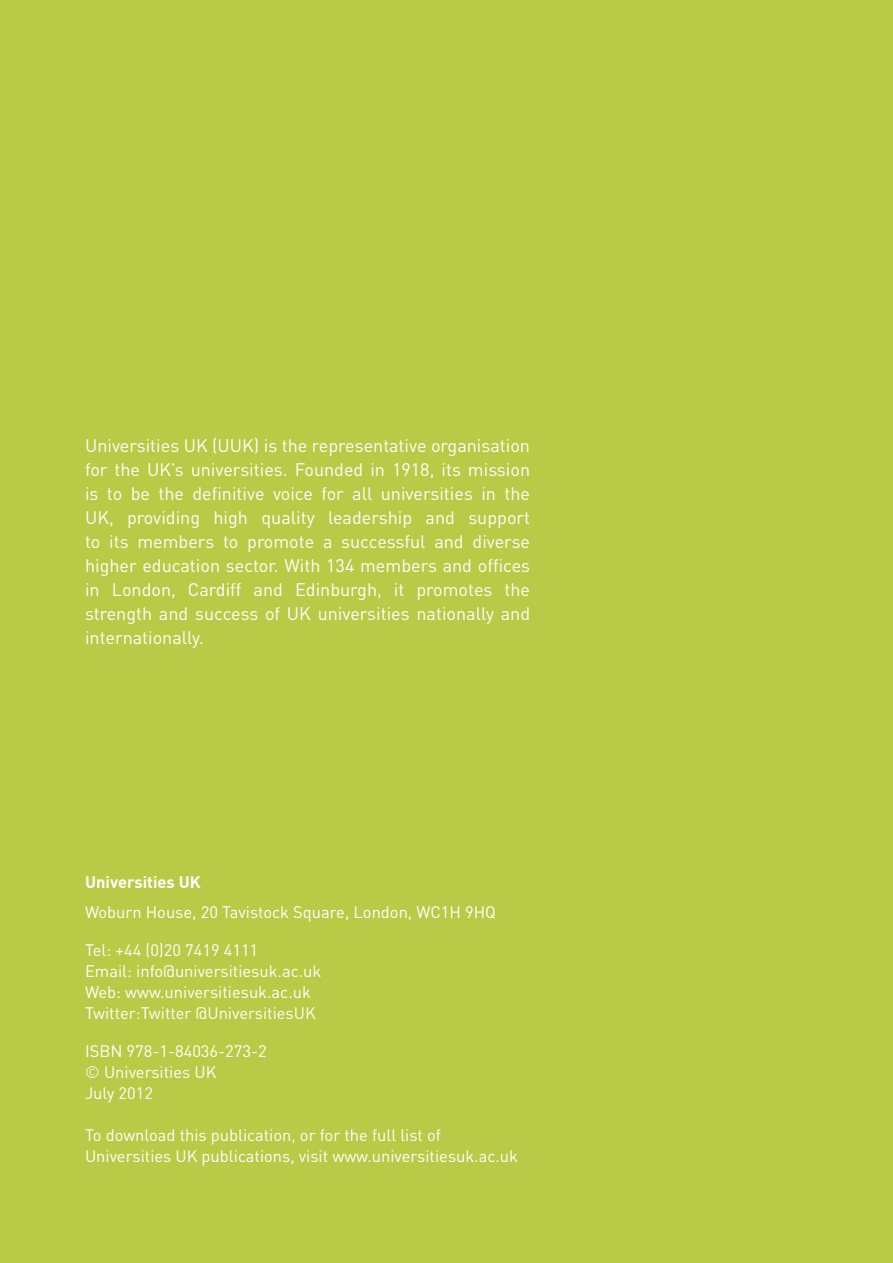
<style>
.page{position:relative;width:893px;height:1263px;background:#b7cb46}
.page>*{position:absolute;margin:0;border:0;box-sizing:border-box;transform-origin:0 0}
.t1{font:18px/24px "DIN";color:#fff;text-align:justify}
.t2{font:16.5px/21px "DIN";color:#fff}
.t3{font:700 16.5px "DIN";color:#fff}
.s1{font-weight:300}
</style>
<div class="page">
<p class="t1" style="left:85px;top:433px;width:447px">Universities UK (UUK) is the representative organisation for the UK’s universities. Founded in 1918, its mission is to be the definitive voice for all universities in the UK, providing high quality leadership and support to its members to promote a successful and diverse higher education sector. With 134 members and offices in London, Cardiff and Edinburgh, it promotes the strength and success of UK universities nationally and internationally.</p>
<p class="t3" style="left:85px;top:871px;width:117px">Universities UK</p>
<p class="t2" style="left:85px;top:901px;width:412px">Woburn House, 20 Tavistock Square, London, WC1H 9HQ</p>
<p class="t2" style="left:85px;top:939px;width:238px">Tel: +44 (0)20 7419 4111<br>Email: info@universitiesuk.ac.uk<br>Web: www.universitiesuk.ac.uk<br>Twitter:Twitter @UniversitiesUK</p>
<p class="t2" style="left:85px;top:1040px;width:183px">ISBN 978-1-84036-273-2 <span class="s1">©</span> Universities UK<br>July 2012</p>
<p class="t2" style="left:85px;top:1124px;width:435px">To download this publication, or for the full list of<br>Universities UK publications, visit www.universitiesuk.ac.uk</p>
</div>
